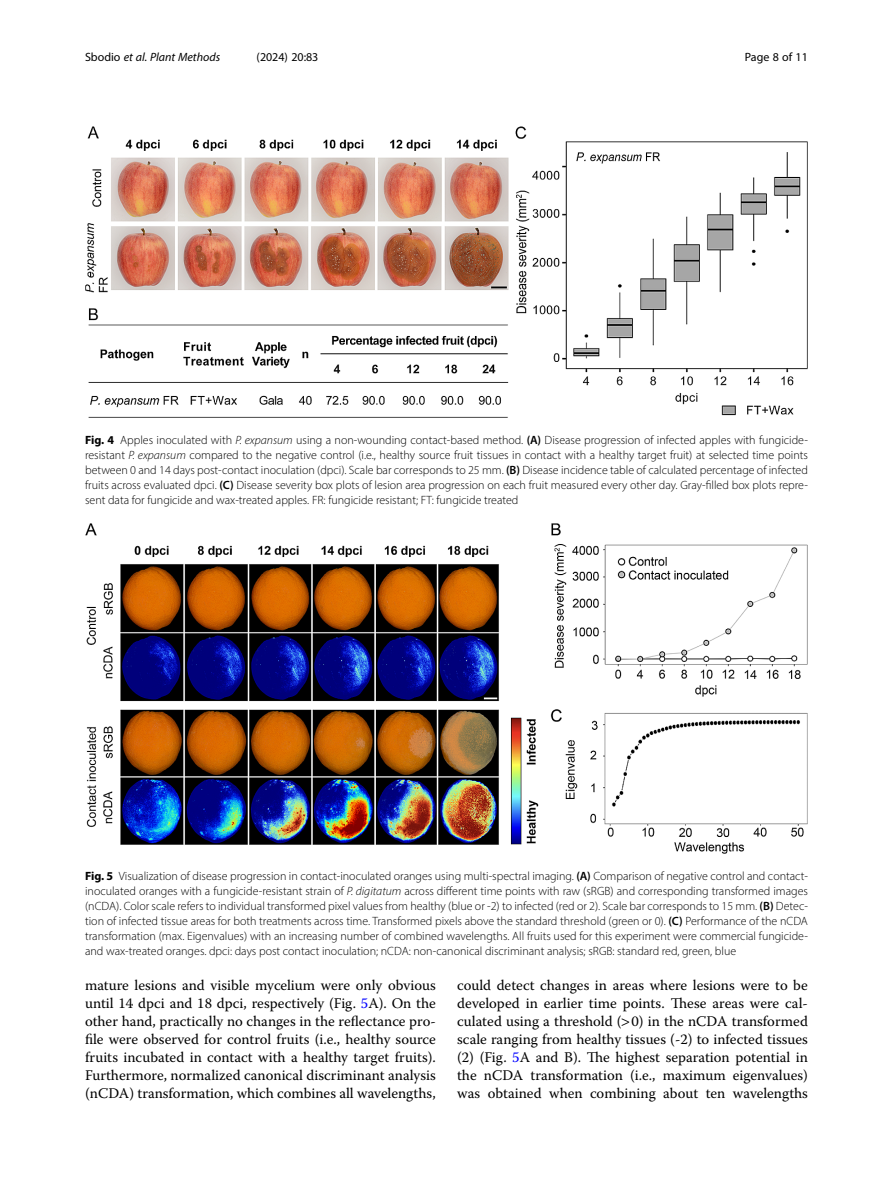
<style>
.page{position:relative;width:893px;height:1191px;background:#fff}
.page>*{position:absolute;margin:0;border:0;box-sizing:border-box;transform-origin:0 0}
.Body_Text{font:14.7px/18px "Warnock Pro";color:#000;text-align:justify}
.Figure_Caption{font:300 12px/15px "Myriad Pro";color:#000;text-align:justify}
.t1{font:italic 12px "Myriad Pro";color:#000}
.t2{font:12px "Myriad Pro";color:#000}
.s1{font-style:normal}
.s2{font-weight:700}
.s3{font-style:italic}
.s4{font-weight:600}
.s5{color:#00f}
</style>
<div class="page">
<img style="left:85px;top:523px;width:723px;height:330px">
<img style="left:85px;top:126px;width:723px;height:291px">
<p class="t1" style="left:85px;top:50px;width:137px"><span class="s1">Sbodio</span> et al. Plant Methods</p>
<p class="t2" style="left:257px;top:50px;width:63px">(2024) 20:83</p>
<p class="t2" style="left:745px;top:50px;width:65px">Page 8 of 11</p>
<p class="Figure_Caption" style="left:85px;top:432px;width:724px"><span class="s2">Fig. 4</span> Apples inoculated with <span class="s3">P. expansum</span> using a non-wounding contact-based method. <span class="s4">(A)</span> Disease progression of infected apples with fungicide&shy;resistant <span class="s3">P. expansum</span> compared to the negative control (i.e., healthy source fruit tissues in contact with a healthy target fruit) at selected time points between 0 and 14 days post-contact inoculation (dpci). Scale bar corresponds to 25 mm. <span class="s4">(B)</span> Disease incidence table of calculated percentage of infected fruits across evaluated dpci. <span class="s4">(C)</span> Disease severity box plots of lesion area progression on each fruit measured every other day. Gray-filled box plots repre&shy;sent data for fungicide and wax-treated apples. FR: fungicide resistant; FT: fungicide treated</p>
<p class="Figure_Caption" style="left:85px;top:868px;width:724px"><span class="s2">Fig. 5</span> Visualization of disease progression in contact-inoculated oranges using multi-spectral imaging. <span class="s4">(A)</span> Comparison of negative control and contact&shy;inoculated oranges with a fungicide-resistant strain of <span class="s3">P. digitatum</span> across different time points with raw (sRGB) and corresponding transformed images (nCDA). Color scale refers to individual transformed pixel values from healthy (blue or -2) to infected (red or 2). Scale bar corresponds to 15 mm. <span class="s4">(B)</span> Detec&shy;tion of infected tissue areas for both treatments across time. Transformed pixels above the standard threshold (green or 0). <span class="s4">(C)</span> Performance of the nCDA transformation (max. Eigenvalues) with an increasing number of combined wavelengths. All fruits used for this experiment were commercial fungicide&shy;and wax-treated oranges. dpci: days post contact inoculation; nCDA: non-canonical discriminant analysis; sRGB: standard red, green, blue</p>
<p class="Body_Text" style="left:85px;top:976px;width:352px">mature lesions and visible mycelium were only obvious until 14 dpci and 18 dpci, respectively (Fig. <span class="s5">5</span>A). On the other hand, practically no changes in the reflectance pro&shy;file were observed for control fruits (i.e., healthy source fruits incubated in contact with a healthy target fruits).<br>Furthermore, normalized canonical discriminant analysis (nCDA) transformation, which combines all wavelengths,</p>
<p class="Body_Text" style="left:457px;top:976px;width:352px">could detect changes in areas where lesions were to be developed in earlier time points. These areas were cal&shy;culated using a threshold ( 0) in the nCDA transformed scale ranging from healthy tissues (-2) to infected tissues (2) (Fig. <span class="s5">5</span>A and B). The highest separation potential in the nCDA transformation (i.e., maximum eigenvalues) was obtained when combining about ten wavelengths</p>
</div>
